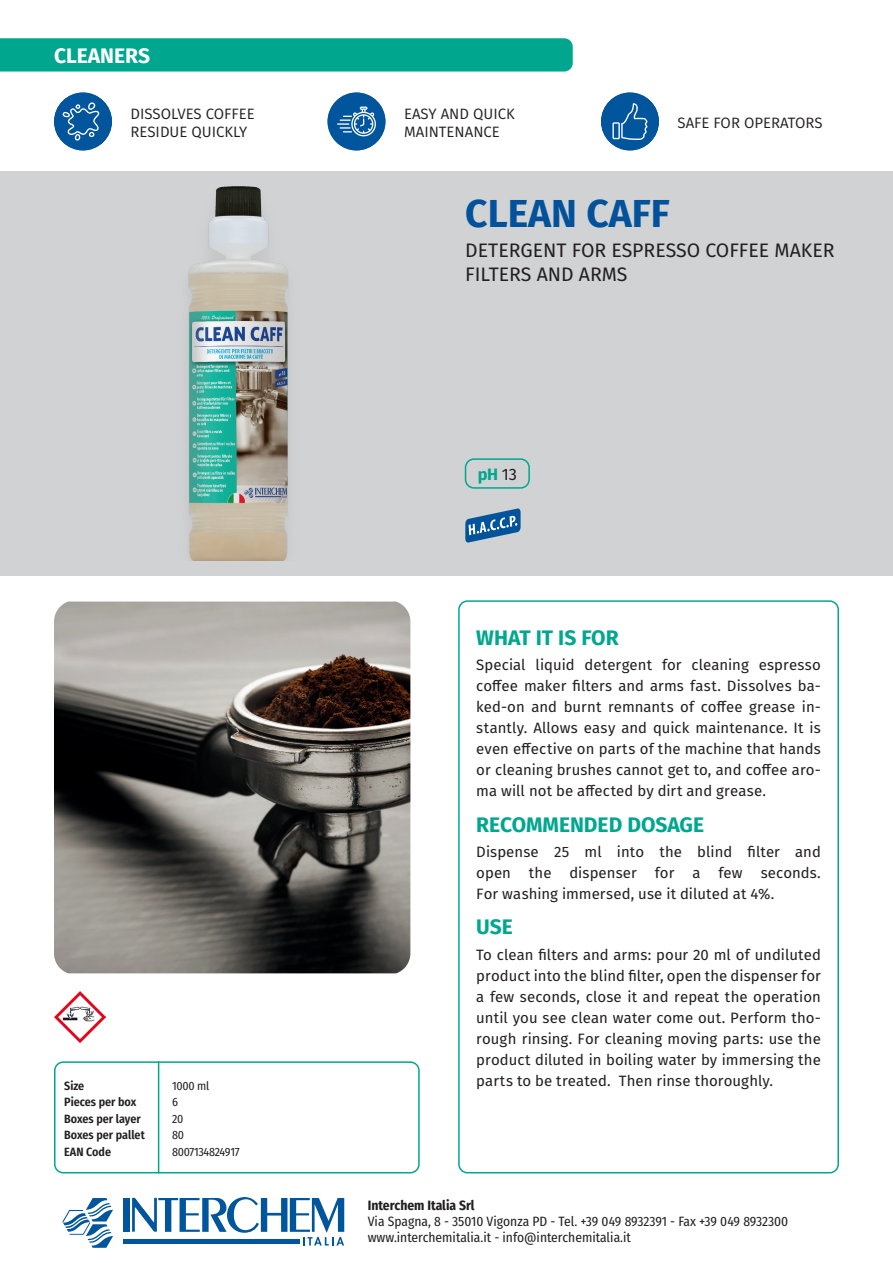
<style>
.page{position:relative;width:893px;height:1263px;background:#fff}
.page>*{position:absolute;margin:0;border:0;box-sizing:border-box;transform-origin:0 0}
.t1{font:700 39px "Fira Sans";color:#01519b}
.t2{font:700 21px "Fira Sans";color:#00a78e}
.t3{font:700 21px "Fira Sans";color:#fff}
.t4{font:19.5px/24px "Fira Sans";color:#231f20}
.t5{font:700 16.5px "Fira Sans";color:#00a78e}
.t6{font:15px/21px "Fira Sans";letter-spacing:.005em;color:#231f20;text-align:justify}
.t7{font:15px/18px "Fira Sans";color:#231f20}
.t8{font:13.5px/16.2px "Fira Sans Condensed";color:#231f20}
.t9{font:700 13.5px "Fira Sans Condensed";color:#231f20}
.t10{font:600 12px/16.5px "Fira Sans Condensed";color:#231f20}
.t11{font:12px/16.5px "Fira Sans Condensed";letter-spacing:-.02em;color:#231f20}
.s1{font-weight:400;color:#231f20}
</style>
<div class="page">
<div style="left:0;top:171px;width:893px;height:404px;background:#d1d2d4"></div>
<div style="left:458px;top:600px;width:381px;height:573px;border:2px solid #00a78e;border-radius:9px"></div>
<div style="left:0;top:38px;width:573px;height:34px;background:#00a78e"></div>
<div style="left:54px;top:1061px;width:366px;height:112px;border:2px solid #00a78e;border-radius:9px"></div>
<hr style="left:158px;top:1061px;width:1px;height:112px;background:#00a78e">
<img style="left:54px;top:991px;width:51px;height:51px">
<div style="left:465px;top:458px;width:65px;height:31px;border:2px solid #00a78e;border-radius:9px"></div>
<img style="left:188px;top:186px;width:101px;height:374px">
<svg style="left:465px;top:508px;width:56px;height:35px"></svg>
<img style="left:54px;top:601px;width:356px;height:372px">
<div style="left:54px;top:92px;width:58px;height:58px;background:#01559c;border-radius:50%"></div>
<svg style="left:63px;top:102px;width:37px;height:39px"></svg>
<div style="left:601px;top:92px;width:58px;height:58px;background:#01559c;border-radius:50%"></div>
<svg style="left:612px;top:103px;width:35px;height:37px"></svg>
<div style="left:327px;top:92px;width:58px;height:58px;background:#01559c;border-radius:50%"></div>
<svg style="left:337px;top:107px;width:39px;height:29px"></svg>
<div style="left:123px;top:1239px;width:176px;height:5px;background:#01559c"></div>
<div style="left:123px;top:1198px;width:6px;height:34px;background:#01559c"></div>
<svg style="left:62px;top:1198px;width:51px;height:50px"></svg>
<svg style="left:132px;top:1197px;width:212px;height:48px"></svg>
<h2 class="t3" style="left:54px;top:38px;width:98px">CLEANERS</h2>
<p class="t7" style="left:131px;top:105px;width:126px">DISSOLVES COFFEE<br>RESIDUE QUICKLY</p>
<p class="t7" style="left:678px;top:114px;width:146px">SAFE FOR OPERATORS</p>
<p class="t7" style="left:404px;top:105px;width:112px">EASY AND QUICK<br>MAINTENANCE</p>
<h1 class="t1" style="left:465px;top:181px;width:206px">CLEAN CAFF</h1>
<h3 class="t4" style="left:465px;top:238px;width:371px">DETERGENT FOR ESPRESSO COFFEE MAKER<br>FILTERS AND ARMS</h3>
<p class="t10" style="left:64px;top:1076px;width:82px">Size<br>Pieces per box<br>Boxes per layer<br>Boxes per pallet<br>EAN Code</p>
<p class="t11" style="left:172px;top:1077px;width:69px">1000 ml<br>6<br>20<br>80<br>8007134824917</p>
<p class="t5" style="left:478px;top:460px;width:41px">pH <span class="s1">13</span></p>
<h2 class="t2" style="left:476px;top:620px;width:144px">WHAT IT IS FOR</h2>
<p class="t6" style="left:476px;top:654px;width:346px">Special liquid detergent for cleaning espresso coffee maker filters and arms fast. Dissolves ba&shy;ked-on and burnt remnants of coffee grease in&shy;stantly. Allows easy and quick maintenance. It is even effective on parts of the machine that hands or cleaning brushes cannot get to, and coffee aro&shy;ma will not be affected by dirt and grease.</p>
<h2 class="t2" style="left:476px;top:806px;width:229px">RECOMMENDED DOSAGE</h2>
<p class="t6" style="left:476px;top:841px;width:346px">Dispense 25 ml into the blind filter and open the dispenser for a few seconds.<br>For washing immersed, use it diluted at 4%.</p>
<h2 class="t2" style="left:476px;top:909px;width:38px">USE</h2>
<p class="t6" style="left:476px;top:943px;width:346px">To clean filters and arms: pour 20 ml of undiluted product into the blind filter, open the dispenser for a few seconds, close it and repeat the operation until you see clean water come out. Perform tho&shy;rough rinsing. For cleaning moving parts: use the product diluted in boiling water by immersing the parts to be treated. Then rinse thoroughly.</p>
<p class="t9" style="left:368px;top:1194px;width:108px">Interchem Italia Srl</p>
<p class="t8" style="left:368px;top:1213px;width:422px">Via Spagna, 8 - 35010 Vigonza PD - Tel. +39 049 8932391 - Fax +39 049 8932300 www.interchemitalia.it - info@interchemitalia.it</p>
<p class="t6" style="left:435px;top:1214px;width:23px">126</p>
</div>
